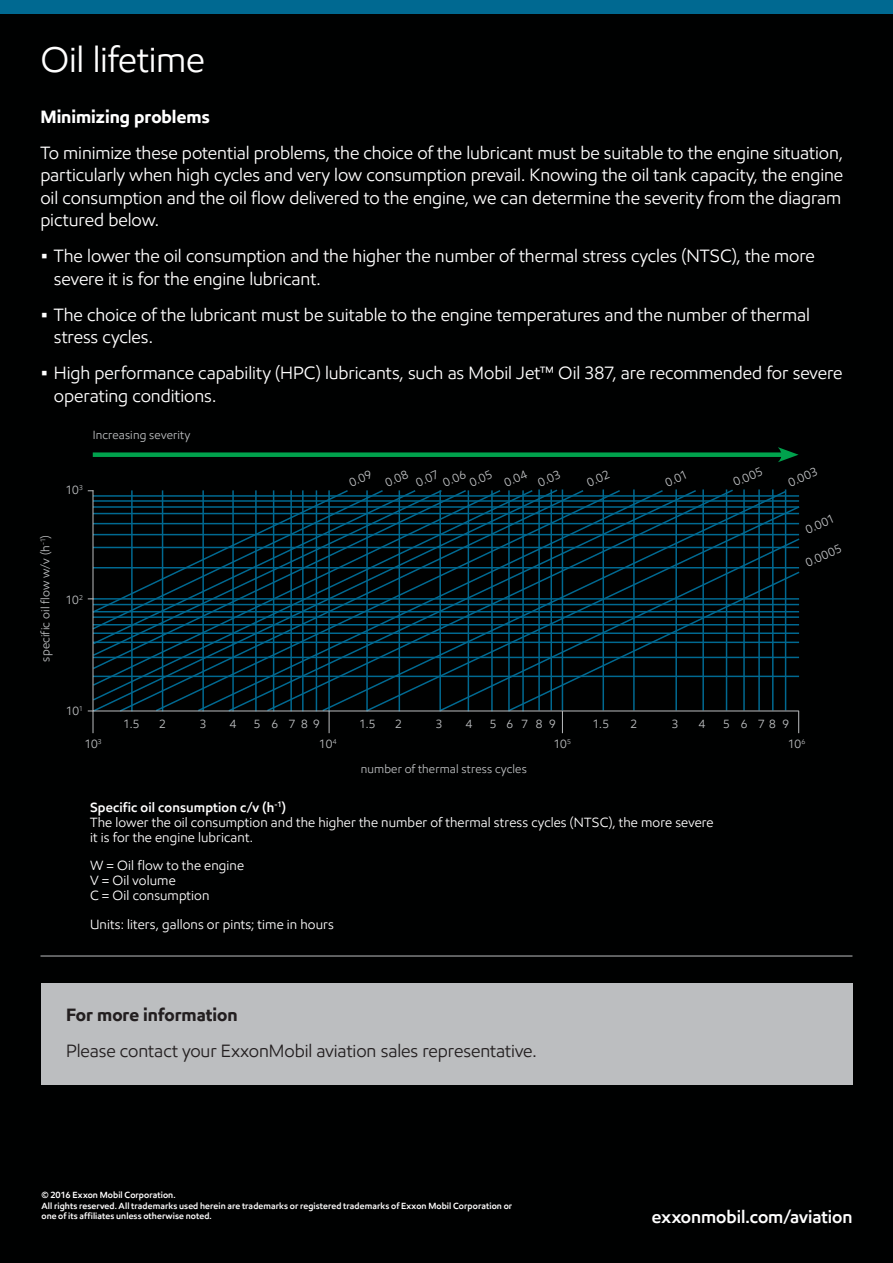
<style>
.page{position:relative;width:893px;height:1263px;background:#000101}
.page>*{position:absolute;margin:0;border:0;box-sizing:border-box;transform-origin:0 0}
.t1{font:36px "E Mprint";letter-spacing:-.01em;color:#fff}
.t2{font:18px/22.5px "E Mprint";letter-spacing:-.005em;color:#fff}
.t3{font:18px "E Mprint";letter-spacing:-.005em;color:#231f20}
.t4{font:600 18px "E Mprint";color:#fff}
.t5{font:700 18px "E Mprint";letter-spacing:-.005em;color:#231f20}
.t6{font:13.5px/15px "E Mprint";letter-spacing:.01em;color:#fff}
.t7{font:12px "E Mprint";letter-spacing:.01em;color:#bcbec0}
.t8{font:600 9px/10.5px "E Mprint";letter-spacing:.01em;color:#fff}
.s1{font-weight:700}
.s2{font-weight:600}
</style>
<div class="page">
<div style="left:0;top:0;width:893px;height:14px;background:#006991"></div>
<div style="left:41px;top:983px;width:812px;height:102px;background:#bcbec0"></div>
<hr style="left:40px;top:956px;width:812px;height:1px;background:#bcbec0">
<div style="left:93px;top:452px;width:693px;height:5px;background:#00a24d"></div>
<svg style="left:778px;top:447px;width:21px;height:15px"></svg>
<svg style="left:92px;top:490px;width:708px;height:222px"></svg>
<svg style="left:88px;top:711px;width:6px;height:22px"></svg>
<svg style="left:88px;top:490px;width:297px;height:141px"></svg>
<svg style="left:329px;top:711px;width:1px;height:22px"></svg>
<svg style="left:507px;top:570px;width:293px;height:163px"></svg>
<p class="t1" style="left:40px;top:38px;width:166px">Oil lifetime</p>
<p class="t2" style="left:40px;top:99px;width:804px;line-height:36px"><span class="s1">Minimizing problems<br></span>To minimize these potential problems, the choice of the lubricant must be suitable to the engine situation,</p>
<p class="t2" style="left:40px;top:164px;width:804px;text-align:justify">particularly when high cycles and very low consumption prevail. Knowing the oil tank capacity, the engine oil consumption and the oil flow delivered to the engine, we can determine the severity from the diagram pictured below.</p>
<p class="t2" style="left:54px;top:245px;width:763px;text-indent:-14px">• The lower the oil consumption and the higher the number of thermal stress cycles (NTSC), the more severe it is for the engine lubricant.</p>
<p class="t2" style="left:54px;top:303px;width:758px;text-indent:-14px">• The choice of the lubricant must be suitable to the engine temperatures and the number of thermal stress cycles.</p>
<p class="t2" style="left:54px;top:362px;width:790px;text-indent:-14px">• High performance capability (HPC) lubricants, such as Mobil Jet™ Oil 387, are recommended for severe operating conditions.</p>
<p class="t7" style="left:93px;top:427px;width:99px">Increasing severity</p>
<p class="t7" style="left:66px;top:482px;width:19px">10<sup>3</sup></p>
<p class="t7" style="left:38px;top:661px;width:128px;rotate:-90deg">specific oil flow w/v (h<sup>-1</sup>)</p>
<p class="t7" style="left:66px;top:593px;width:18px">10<sup>2</sup></p>
<p class="t7" style="left:347px;top:476px;width:25px;rotate:-23deg">0.09</p>
<p class="t7" style="left:383px;top:476px;width:25px;rotate:-23deg">0.08</p>
<p class="t7" style="left:414px;top:476px;width:25px;rotate:-23deg">0.07</p>
<p class="t7" style="left:441px;top:476px;width:25px;rotate:-23deg">0.06</p>
<p class="t7" style="left:467px;top:476px;width:25px;rotate:-23deg">0.05</p>
<p class="t7" style="left:502px;top:476px;width:25px;rotate:-23deg">0.04</p>
<p class="t7" style="left:535px;top:476px;width:25px;rotate:-23deg">0.03</p>
<p class="t7" style="left:585px;top:476px;width:25px;rotate:-23deg">0.02</p>
<p class="t7" style="left:663px;top:476px;width:25px;rotate:-23deg">0.01</p>
<p class="t7" style="left:731px;top:476px;width:32px;rotate:-23deg">0.005</p>
<p class="t7" style="left:786px;top:476px;width:32px;rotate:-23deg">0.003</p>
<p class="t7" style="left:803px;top:523px;width:32px;rotate:-23deg">0.001</p>
<p class="t7" style="left:803px;top:556px;width:39px;rotate:-23deg">0.0005</p>
<p class="t7" style="left:66px;top:703px;width:18px">10<sup>1</sup></p>
<p class="t7" style="left:123px;top:716px;width:18px">1.5</p>
<p class="t7" style="left:159px;top:716px;width:8px">2</p>
<p class="t7" style="left:200px;top:716px;width:8px">3</p>
<p class="t7" style="left:230px;top:716px;width:8px">4</p>
<p class="t7" style="left:254px;top:716px;width:67px">5 6 789</p>
<p class="t7" style="left:359px;top:716px;width:18px">1.5</p>
<p class="t7" style="left:395px;top:716px;width:8px">2</p>
<p class="t7" style="left:436px;top:716px;width:8px">3</p>
<p class="t7" style="left:466px;top:716px;width:8px">4</p>
<p class="t7" style="left:490px;top:716px;width:67px">5 6789</p>
<p class="t7" style="left:593px;top:716px;width:18px">1.5</p>
<p class="t7" style="left:630px;top:716px;width:8px">2</p>
<p class="t7" style="left:672px;top:716px;width:8px">3</p>
<p class="t7" style="left:699px;top:716px;width:8px">4</p>
<p class="t7" style="left:723px;top:716px;width:67px">5 6 789</p>
<p class="t7" style="left:85px;top:736px;width:19px">10<sup>3</sup></p>
<p class="t7" style="left:319px;top:736px;width:19px">10<sup>4</sup></p>
<p class="t7" style="left:554px;top:736px;width:19px">10<sup>5</sup></p>
<p class="t7" style="left:788px;top:736px;width:19px">10<sup>6</sup></p>
<p class="t7" style="left:361px;top:762px;width:168px">number of thermal stress cycles</p>
<p class="t6" style="left:90px;top:799px;width:625px"><span class="s2">Specific oil consumption c/v (h</span><sup>-1</sup><span class="s2">)<br></span>The lower the oil consumption and the higher the number of thermal stress cycles (NTSC), the more severe it is for the engine lubricant.</p>
<p class="t6" style="left:90px;top:858px;width:155px">W = Oil flow to the engine<br>V = Oil volume<br>C = Oil consumption</p>
<p class="t6" style="left:90px;top:916px;width:245px">Units: liters, gallons or pints; time in hours</p>
<p class="t5" style="left:66px;top:1004px;width:173px">For more information</p>
<p class="t3" style="left:66px;top:1040px;width:472px">Please contact your ExxonMobil aviation sales representative.</p>
<p class="t8" style="left:41px;top:1190px;width:472px">© 2016 Exxon Mobil Corporation.<br>All rights reserved. All trademarks used herein are trademarks or registered trademarks of Exxon Mobil Corporation or one of its affiliates unless otherwise noted.</p>
<p class="t4" style="left:652px;top:1205px;width:202px">exxonmobil.com/aviation</p>
</div>
